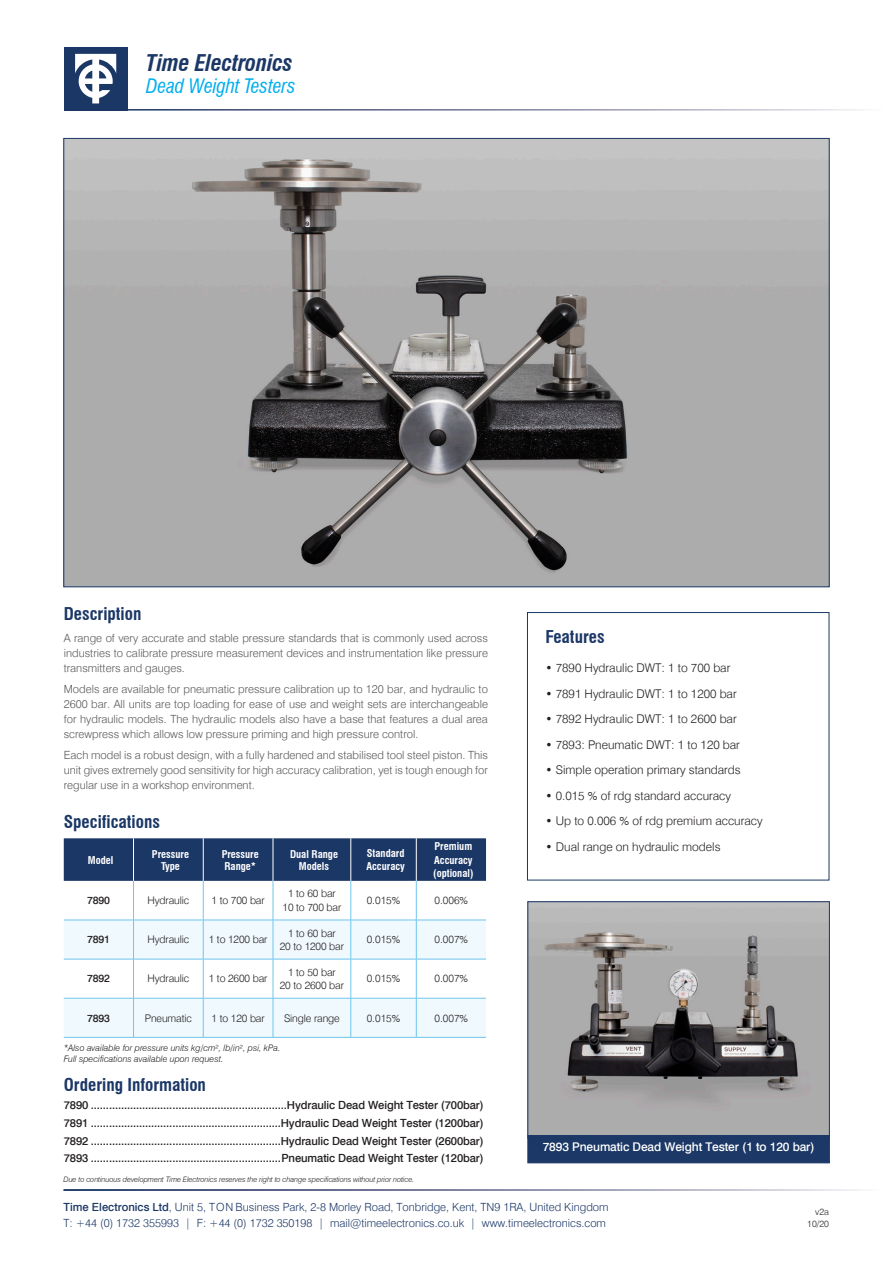
<style>
.page{position:relative;width:893px;height:1263px;background:#fff}
.page>*{position:absolute;margin:0;border:0;box-sizing:border-box;transform-origin:0 0}
.t1{font:italic 700 condensed 22.5px "Swiss 721 BT";letter-spacing:-.01em;color:#1b3766}
.t2{font:italic condensed 19.5px "Swiss 721 BT";letter-spacing:-.01em;color:#00aeef}
.t3{font:700 condensed 17.25px "Swiss 721 BT";color:#1b3766}
.t4{font:300 12px "Swiss 721 BT";color:#231f20}
.t5{font:500 12px "Swiss 721 BT";letter-spacing:-.01em;color:#fff}
.t6{font:300 11.25px/15px "Swiss 721 BT";color:#57585a;text-align:justify}
.t7{font:500 11.25px "Swiss 721 BT";letter-spacing:-.01em;color:#231f20}
.t8{font:300 11.25px/16.5px "Swiss 721 BT";color:#1b3766}
.t9{font:300 10.5px "Swiss 721 BT";letter-spacing:-.01em;color:#231f20}
.t10{font:700 condensed 10.5px "Swiss 721 BT";color:#fff}
.t11{font:500 10.5px "Swiss 721 BT";letter-spacing:-.01em;color:#231f20}
.t12{font:italic 300 9px/10.5px "Swiss 721 BT";color:#231f20}
.t13{font:300 9px "Swiss 721 BT";color:#231f20}
.t14{font:italic 300 7.5px "Swiss 721 BT";letter-spacing:-.01em;color:#231f20}
.s1{font-weight:500}
</style>
<div class="page">
<div style="left:64px;top:47px;width:64px;height:64px;background:#1b3766"></div>
<svg style="left:75px;top:54px;width:41px;height:49px"></svg>
<div style="left:528px;top:1133px;width:302px;height:30px;background:#1b3866"></div>
<div style="left:64px;top:838px;width:422px;height:43px;background:#1b3766"></div>
<div style="left:64px;top:921px;width:422px;height:116px;background:#f0f9fd"></div>
<svg style="left:64px;top:960px;width:422px;height:38px"></svg>
<hr style="left:133px;top:838px;width:1px;height:43px;background:#fff">
<hr style="left:203px;top:838px;width:1px;height:43px;background:#fff">
<hr style="left:273px;top:838px;width:1px;height:43px;background:#fff">
<hr style="left:133px;top:881px;width:1px;height:39px;background:#6fc6ef">
<hr style="left:203px;top:881px;width:1px;height:39px;background:#6fc6ef">
<hr style="left:273px;top:881px;width:1px;height:39px;background:#6fc6ef">
<hr style="left:351px;top:881px;width:1px;height:39px;background:#6fc6ef">
<hr style="left:64px;top:920px;width:70px;height:1px;background:#6fc6ef">
<hr style="left:64px;top:959px;width:70px;height:1px;background:#6fc6ef">
<hr style="left:64px;top:998px;width:70px;height:1px;background:#6fc6ef">
<hr style="left:64px;top:1037px;width:70px;height:1px;background:#6fc6ef">
<hr style="left:134px;top:920px;width:69px;height:1px;background:#6fc6ef">
<hr style="left:133px;top:920px;width:1px;height:39px;background:#6fc6ef">
<hr style="left:203px;top:920px;width:70px;height:1px;background:#6fc6ef">
<hr style="left:203px;top:920px;width:1px;height:39px;background:#6fc6ef">
<hr style="left:134px;top:959px;width:69px;height:1px;background:#6fc6ef">
<hr style="left:133px;top:959px;width:1px;height:39px;background:#6fc6ef">
<hr style="left:203px;top:959px;width:70px;height:1px;background:#6fc6ef">
<hr style="left:203px;top:959px;width:1px;height:39px;background:#6fc6ef">
<hr style="left:134px;top:998px;width:69px;height:1px;background:#6fc6ef">
<hr style="left:133px;top:998px;width:1px;height:39px;background:#6fc6ef">
<hr style="left:203px;top:998px;width:70px;height:1px;background:#6fc6ef">
<hr style="left:203px;top:998px;width:1px;height:39px;background:#6fc6ef">
<hr style="left:134px;top:1037px;width:69px;height:1px;background:#6fc6ef">
<hr style="left:203px;top:1037px;width:70px;height:1px;background:#6fc6ef">
<hr style="left:273px;top:920px;width:1px;height:39px;background:#6fc6ef">
<hr style="left:273px;top:959px;width:1px;height:39px;background:#6fc6ef">
<hr style="left:273px;top:998px;width:1px;height:39px;background:#6fc6ef">
<hr style="left:273px;top:920px;width:78px;height:1px;background:#6fc6ef">
<hr style="left:273px;top:959px;width:78px;height:1px;background:#6fc6ef">
<hr style="left:273px;top:998px;width:78px;height:1px;background:#6fc6ef">
<hr style="left:273px;top:1037px;width:78px;height:1px;background:#6fc6ef">
<hr style="left:416px;top:881px;width:1px;height:39px;background:#6fc6ef">
<hr style="left:416px;top:920px;width:70px;height:1px;background:#6fc6ef">
<hr style="left:416px;top:959px;width:70px;height:1px;background:#6fc6ef">
<hr style="left:416px;top:998px;width:70px;height:1px;background:#6fc6ef">
<hr style="left:351px;top:920px;width:65px;height:1px;background:#6fc6ef">
<hr style="left:351px;top:959px;width:65px;height:1px;background:#6fc6ef">
<hr style="left:351px;top:998px;width:65px;height:1px;background:#6fc6ef">
<hr style="left:416px;top:920px;width:1px;height:39px;background:#6fc6ef">
<hr style="left:416px;top:959px;width:1px;height:39px;background:#6fc6ef">
<hr style="left:416px;top:998px;width:1px;height:39px;background:#6fc6ef">
<hr style="left:351px;top:920px;width:1px;height:39px;background:#6fc6ef">
<hr style="left:351px;top:959px;width:1px;height:39px;background:#6fc6ef">
<hr style="left:351px;top:998px;width:1px;height:39px;background:#6fc6ef">
<hr style="left:416px;top:1037px;width:70px;height:1px;background:#6fc6ef">
<hr style="left:351px;top:1037px;width:65px;height:1px;background:#6fc6ef">
<hr style="left:351px;top:838px;width:1px;height:43px;background:#fff">
<hr style="left:416px;top:838px;width:1px;height:43px;background:#fff">
<div style="left:527px;top:612px;width:302px;height:268px;border:1px solid #1b3766"></div>
<img style="left:66px;top:140px;width:761px;height:445px">
<img style="left:530px;top:903px;width:298px;height:231px">
<div style="left:528px;top:901px;width:302px;height:237px;border:1px solid #1b3766"></div>
<p class="t1" style="left:146px;top:49px;width:148px">Time Electronics</p>
<p class="t2" style="left:146px;top:75px;width:151px">Dead Weight Testers</p>
<p class="t3" style="left:64px;top:603px;width:79px">Description</p>
<p class="t6" style="left:64px;top:630px;width:426px">A range of very accurate and stable pressure standards that is commonly used across industries to calibrate pressure measurement devices and instrumentation like pressure transmitters and gauges.</p>
<p class="t6" style="left:64px;top:681px;width:426px">Models are available for pneumatic pressure calibration up to 120 bar, and hydraulic to 2600 bar. All units are top loading for ease of use and weight sets are interchangeable for hydraulic models. The hydraulic models also have a base that features a dual area screwpress which allows low pressure priming and high pressure control.</p>
<p class="t6" style="left:64px;top:748px;width:426px">Each model is a robust design, with a fully hardened and stabilised tool steel piston. This unit gives extremely good sensitivity for high accuracy calibration, yet is tough enough for regular use in a workshop environment.</p>
<p class="t3" style="left:64px;top:811px;width:98px">Specifications</p>
<p class="t10" style="left:88px;top:853px;width:27px">Model</p>
<p class="t10" style="left:435px;top:840px;width:39px">Premium</p>
<p class="t10" style="left:434px;top:853px;width:40px">Accuracy</p>
<p class="t10" style="left:433px;top:867px;width:42px">(optional)</p>
<p class="t10" style="left:367px;top:847px;width:39px">Standard</p>
<p class="t10" style="left:366px;top:860px;width:40px">Accuracy</p>
<p class="t10" style="left:152px;top:847px;width:39px">Pressure</p>
<p class="t10" style="left:161px;top:859px;width:20px">Type</p>
<p class="t10" style="left:222px;top:847px;width:39px">Pressure</p>
<p class="t10" style="left:224px;top:859px;width:33px">Range*</p>
<p class="t10" style="left:290px;top:847px;width:50px">Dual Range</p>
<p class="t10" style="left:299px;top:859px;width:32px">Models</p>
<p class="t11" style="left:87px;top:894px;width:25px">7890</p>
<p class="t9" style="left:147px;top:894px;width:43px">Hydraulic</p>
<p class="t9" style="left:212px;top:894px;width:55px">1 to 700 bar</p>
<p class="t9" style="left:288px;top:887px;width:49px">1 to 60 bar</p>
<p class="t9" style="left:283px;top:901px;width:60px">10 to 700 bar</p>
<p class="t9" style="left:367px;top:894px;width:35px">0.015%</p>
<p class="t9" style="left:434px;top:894px;width:35px">0.006%</p>
<p class="t11" style="left:87px;top:933px;width:25px">7891</p>
<p class="t9" style="left:147px;top:933px;width:43px">Hydraulic</p>
<p class="t9" style="left:209px;top:933px;width:60px">1 to 1200 bar</p>
<p class="t9" style="left:288px;top:926px;width:49px">1 to 60 bar</p>
<p class="t9" style="left:280px;top:940px;width:66px">20 to 1200 bar</p>
<p class="t9" style="left:367px;top:933px;width:35px">0.015%</p>
<p class="t9" style="left:434px;top:933px;width:35px">0.007%</p>
<p class="t11" style="left:87px;top:972px;width:25px">7892</p>
<p class="t9" style="left:147px;top:972px;width:43px">Hydraulic</p>
<p class="t9" style="left:209px;top:972px;width:60px">1 to 2600 bar</p>
<p class="t9" style="left:288px;top:965px;width:49px">1 to 50 bar</p>
<p class="t9" style="left:280px;top:979px;width:66px">20 to 2600 bar</p>
<p class="t9" style="left:367px;top:972px;width:35px">0.015%</p>
<p class="t9" style="left:434px;top:972px;width:35px">0.007%</p>
<p class="t11" style="left:87px;top:1011px;width:25px">7893</p>
<p class="t9" style="left:145px;top:1011px;width:49px">Pneumatic</p>
<p class="t9" style="left:212px;top:1011px;width:55px">1 to 120 bar</p>
<p class="t9" style="left:284px;top:1011px;width:57px">Single range</p>
<p class="t9" style="left:367px;top:1011px;width:35px">0.015%</p>
<p class="t9" style="left:434px;top:1011px;width:35px">0.007%</p>
<p class="t12" style="left:64px;top:1043px;width:218px">*Also available for pressure units kg/cm², lb/in², psi, kPa.<br>Full specifications available upon request.</p>
<p class="t3" style="left:64px;top:1075px;width:144px">Ordering Information</p>
<p class="t7" style="left:64px;top:1098px;width:422px">7890 .................................................................Hydraulic Dead Weight Tester (700bar)</p>
<p class="t7" style="left:64px;top:1116px;width:422px">7891 ...............................................................Hydraulic Dead Weight Tester (1200bar)</p>
<p class="t7" style="left:64px;top:1134px;width:422px">7892 ...............................................................Hydraulic Dead Weight Tester (2600bar)</p>
<p class="t7" style="left:64px;top:1151px;width:422px">7893 ...............................................................Pneumatic Dead Weight Tester (120bar)</p>
<p class="t14" style="left:64px;top:1175px;width:352px">Due to continuous development Time Electronics reserves the right to change specifications without prior notice.</p>
<p class="t3" style="left:545px;top:626px;width:61px">Features</p>
<p class="t4" style="left:545px;top:661px;width:186px">• 7890 Hydraulic DWT: 1 to 700 bar</p>
<p class="t4" style="left:545px;top:686px;width:193px">• 7891 Hydraulic DWT: 1 to 1200 bar</p>
<p class="t4" style="left:545px;top:712px;width:193px">• 7892 Hydraulic DWT: 1 to 2600 bar</p>
<p class="t4" style="left:545px;top:737px;width:196px">• 7893: Pneumatic DWT: 1 to 120 bar</p>
<p class="t4" style="left:545px;top:763px;width:197px">• Simple operation primary standards</p>
<p class="t4" style="left:545px;top:788px;width:187px">• 0.015 % of rdg standard accuracy</p>
<p class="t4" style="left:545px;top:814px;width:219px">• Up to 0.006 % of rdg premium accuracy</p>
<p class="t4" style="left:545px;top:839px;width:177px">• Dual range on hydraulic models</p>
<p class="t5" style="left:543px;top:1140px;width:273px">7893 Pneumatic Dead Weight Tester (1 to 120 bar)</p>
<p class="t8" style="left:64px;top:1198px;width:546px"><span class="s1">Time Electronics Ltd</span>, Unit 5, T O N Business Park, 2-8 Morley Road, Tonbridge, Kent, TN9 1RA, United Kingdom<br>T: +44 (0) 1732 355993 | F: +44 (0) 1732 350198 | mail@timeelectronics.co.uk | www.timeelectronics.com</p>
<p class="t13" style="left:815px;top:1207px;width:15px">v2a</p>
<p class="t13" style="left:807px;top:1219px;width:23px">10/20</p>
</div>
